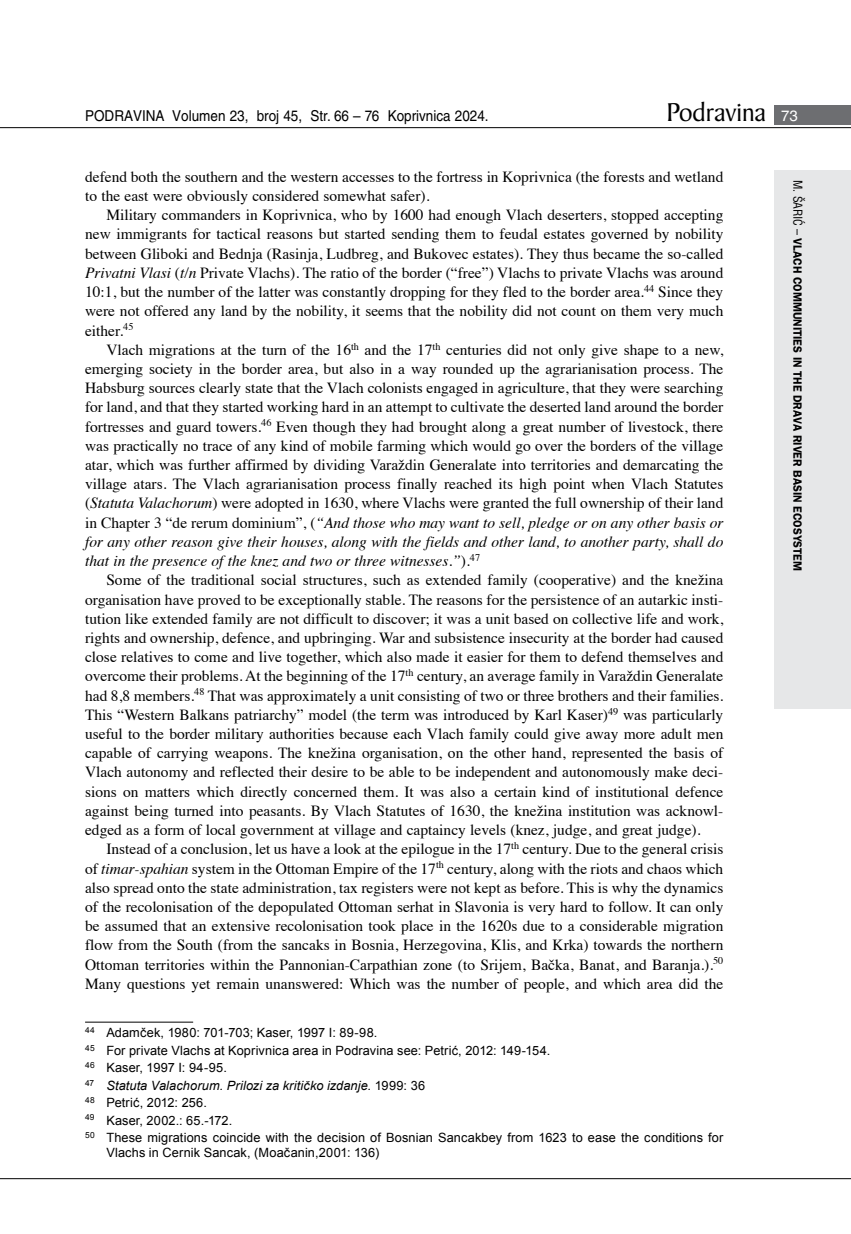
<style>
.page{position:relative;width:851px;height:1234px;background:#fff}
.page>*{position:absolute;margin:0;border:0;box-sizing:border-box;transform-origin:0 0}
.t1{font:27.6px "Baker Signet BT";color:#000}
.t2{font:15.45px/19.2px "Times";color:#000;text-align:justify}
.t3{font:15px "Helvetica LT Skin 29";color:#000;scale:.9 1}
.t4{font:12.75px/17.4px "Arial";letter-spacing:.01em;color:#000}
.t5{font:600 12px "ITC Franklin Gothic Skin 29";letter-spacing:-.005em;color:#000;scale:.95 1}
.s1{font-family:"Helvetica LT Skin 29";font-size:15px;color:#fff}
.s2{font-style:italic}
.s3{font-family:"Helvetica LT Skin 29";font-weight:400;font-stretch:condensed}
</style>
<div class="page">
<div style="left:774px;top:170px;width:76px;height:538px;background:#e6e7e8"></div>
<div style="left:774px;top:105px;width:76px;height:19px;background:#6d6e71"></div>
<hr style="left:0;top:127px;width:850px;height:1px;background:#000">
<hr style="left:0;top:1177px;width:850px;height:1px;background:#000">
<hr style="left:85px;top:1021px;width:108px;height:1px;background:#000">
<p class="t3" style="left:85px;top:107px;width:450px">PODRAVINA Volumen 23, broj 45, Str. 66 – 76 Koprivnica 2024.</p>
<h1 class="t1" style="left:666px;top:95px;width:133px">Podravina <span class="s1">73</span></h1>
<p class="t2" style="left:85px;top:166px;width:639px">defend both the southern and the western accesses to the fortress in Koprivnica (the forests and wetland to the east were obviously considered somewhat safer).</p>
<p class="t2" style="left:85px;top:204px;width:639px;text-indent:21px">Military commanders in Koprivnica, who by 1600 had enough Vlach deserters, stopped accepting new immigrants for tactical reasons but started sending them to feudal estates governed by nobility between Gliboki and Bednja (Rasinja, Ludbreg, and Bukovec estates). They thus became the so-called <span class="s2">Privatni Vlasi</span> (<span class="s2">t/n</span> Private Vlachs). The ratio of the border (“free”) Vlachs to private Vlachs was around 10:1, but the number of the latter was constantly dropping for they fled to the border area.<sup>44</sup> Since they were not offered any land by the nobility, it seems that the nobility did not count on them very much either.<sup>45</sup></p>
<p class="t2" style="left:85px;top:338px;width:639px;text-indent:21px">Vlach migrations at the turn of the 16<sup>th</sup> and the 17<sup>th</sup> centuries did not only give shape to a new, emerging society in the border area, but also in a way rounded up the agrarianisation process. The Habsburg sources clearly state that the Vlach colonists engaged in agriculture, that they were searching for land, and that they started working hard in an attempt to cultivate the deserted land around the border fortresses and guard towers.<sup>46</sup> Even though they had brought along a great number of livestock, there was practically no trace of any kind of mobile farming which would go over the borders of the village atar, which was further affirmed by dividing Varaždin Generalate into territories and demarcating the village atars. The Vlach agrarianisation process finally reached its high point when Vlach Statutes (<span class="s2">Statuta Valachorum</span>) were adopted in 1630, where Vlachs were granted the full ownership of their land in Chapter 3 “de rerum dominium”, (<span class="s2">“And those who may want to sell, pledge or on any other basis or for any other reason give their houses, along with the fields and other land, to another party, shall do that in the presence of the knez and two or three witnesses.”</span>)<span class="s2">.</span><sup>47</sup></p>
<p class="t2" style="left:85px;top:569px;width:639px;text-indent:21px">Some of the traditional social structures, such as extended family (cooperative) and the knežina organisation have proved to be exceptionally stable. The reasons for the persistence of an autarkic insti&shy;tution like extended family are not difficult to discover; it was a unit based on collective life and work, rights and ownership, defence, and upbringing. War and subsistence insecurity at the border had caused close relatives to come and live together, which also made it easier for them to defend themselves and overcome their problems. At the beginning of the 17<sup>th</sup> century, an average family in Varaždin Generalate had 8,8 members.<sup>48</sup> That was approximately a unit consisting of two or three brothers and their families.<br>This “Western Balkans patriarchy” model (the term was introduced by Karl Kaser)<sup>49</sup> was particularly useful to the border military authorities because each Vlach family could give away more adult men capable of carrying weapons. The knežina organisation, on the other hand, represented the basis of Vlach autonomy and reflected their desire to be able to be independent and autonomously make deci&shy;sions on matters which directly concerned them. It was also a certain kind of institutional defence against being turned into peasants. By Vlach Statutes of 1630, the knežina institution was acknowl&shy;edged as a form of local government at village and captaincy levels (knez, judge, and great judge).</p>
<p class="t2" style="left:85px;top:838px;width:639px;text-indent:21px">Instead of a conclusion, let us have a look at the epilogue in the 17<sup>th</sup> century. Due to the general crisis of <span class="s2">timar-spahian</span> system in the Ottoman Empire of the 17<sup>th</sup> century, along with the riots and chaos which also spread onto the state administration, tax registers were not kept as before. This is why the dynamics of the recolonisation of the depopulated Ottoman serhat in Slavonia is very hard to follow. It can only be assumed that an extensive recolonisation took place in the 1620s due to a considerable migration flow from the South (from the sancaks in Bosnia, Herzegovina, Klis, and Krka) towards the northern Ottoman territories within the Pannonian-Carpathian zone (to Srijem, Bačka, Banat, and Baranja.).<sup>50<br></sup>Many questions yet remain unanswered: Which was the number of people, and which area did the</p>
<p class="t4" style="left:85px;top:1024px;width:639px"><sup>44</sup> Adamček, 1980: 701-703; Kaser, 1997 I: 89-98.<br><sup>45</sup> For private Vlachs at Koprivnica area in Podravina see: Petrić, 2012: 149-154.<br><sup>46</sup> Kaser, 1997 I: 94-95.<br><sup>47</sup> <span class="s2">Statuta Valachorum. Prilozi za kritičko izdanje.</span> 1999: 36<br><sup>48</sup> Petrić, 2012: 256.<br><sup>49</sup> Kaser, 2002.: 65.-172.<br><sup>50</sup> These migrations coincide with the decision of Bosnian Sancakbey from 1623 to ease the conditions for</p>
<p class="t4" style="left:106px;top:1143px;width:274px">Vlachs in Cernik Sancak, (Moačanin,2001: 136)</p>
<p class="t5" style="left:804px;top:180px;width:412px;rotate:90deg"><span class="s3">M. ŠARIĆ –</span> VLACH COMMUNITIES IN THE DRAVA RIVER BASIN ECOSYSTEM</p>
</div>
